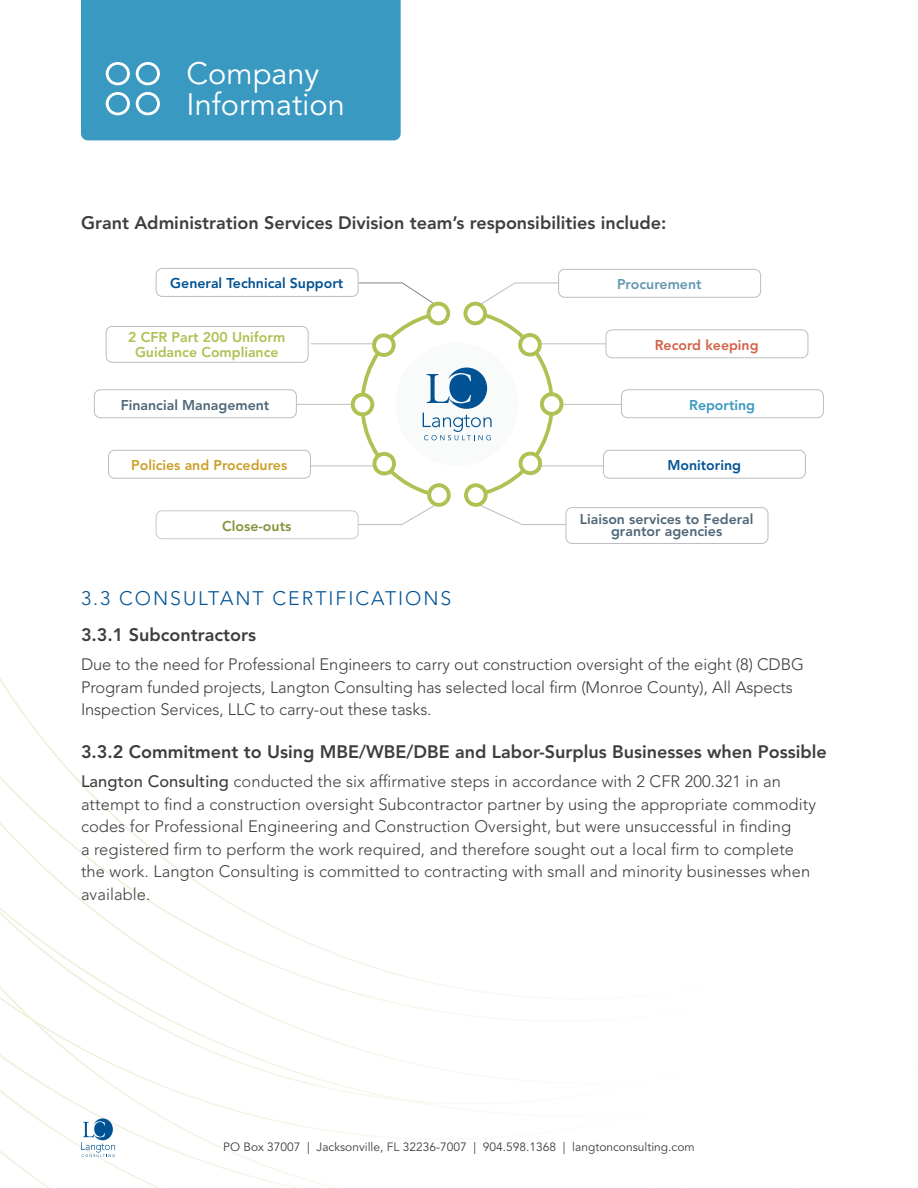
<style>
.page{position:relative;width:918px;height:1188px;background:#fff}
.page>*{position:absolute;margin:0;border:0;box-sizing:border-box;transform-origin:0 0}
.t1{font:30.75px/30px "Avenir LT Std";color:#fff}
.t2{font:300 19.5px "Avenir LT Std";letter-spacing:.1em;color:#005294}
.t3{font:800 18px "Avenir LT Std";color:#3e3e3f}
.t4{font:300 16.5px/22.5px "Avenir LT Std";letter-spacing:.005em;color:#3e3e3f}
.t5{font:800 14.1px/12.3px "Avenir LT Std";color:#4f6779;text-align:center}
.t6{font:800 14.1px/14.7px "Avenir LT Std";color:#aec153;text-align:center}
.t7{font:800 14.1px "Avenir LT Std";color:#005294}
.t8{font:800 14.1px "Avenir LT Std";color:#cb9f2a}
.t9{font:800 14.1px "Avenir LT Std";color:#d46148}
.t10{font:800 14.1px "Avenir LT Std";color:#6597ae}
.t11{font:800 14.1px "Avenir LT Std";color:#83933b}
.t12{font:800 14.1px "Avenir LT Std";color:#3999c1}
.t13{font:12px "Avenir LT Std";color:#3e3e3f}
.s1{font-weight:500}
</style>
<div class="page">
<svg style="left:0;top:678px;width:557px;height:439px"></svg>
<svg style="left:81px;top:1118px;width:34px;height:39px"></svg>
<hr style="left:311px;top:343px;width:62px;height:1px;background:#bcbdc0">
<hr style="left:296px;top:404px;width:58px;height:1px;background:#bcbdc0">
<hr style="left:311px;top:466px;width:62px;height:1px;background:#bcbdc0">
<hr style="left:539px;top:343px;width:68px;height:1px;background:#bcbdc0">
<hr style="left:564px;top:404px;width:57px;height:1px;background:#bcbdc0">
<hr style="left:542px;top:466px;width:62px;height:1px;background:#bcbdc0">
<div style="left:156px;top:268px;width:203px;height:29px;border:1px solid #bcbdc0;border-radius:6px"></div>
<div style="left:94px;top:390px;width:203px;height:28px;border:1px solid #bcbdc0;border-radius:6px"></div>
<div style="left:108px;top:450px;width:203px;height:28px;border:1px solid #bcbdc0;border-radius:6px"></div>
<div style="left:558px;top:269px;width:203px;height:29px;border:1px solid #bcbdc0;border-radius:6px"></div>
<div style="left:606px;top:329px;width:202px;height:29px;border:1px solid #bcbdc0;border-radius:6px"></div>
<div style="left:621px;top:389px;width:203px;height:29px;border:1px solid #bcbdc0;border-radius:6px"></div>
<div style="left:603px;top:450px;width:203px;height:29px;border:1px solid #bcbdc0;border-radius:6px"></div>
<div style="left:156px;top:510px;width:203px;height:29px;border:1px solid #c7c8ca;border-radius:6px"></div>
<div style="left:566px;top:507px;width:202px;height:37px;border:1px solid #bcbdc0;border-radius:6px"></div>
<svg style="left:351px;top:282px;width:216px;height:243px"></svg>
<div style="left:106px;top:326px;width:203px;height:37px;border:1px solid #bcbdc0;border-radius:6px"></div>
<div style="left:81px;top:0;width:320px;height:140px;background:#3999c1"></div>
<svg style="left:106px;top:92px;width:24px;height:23px"></svg>
<svg style="left:136px;top:92px;width:24px;height:23px"></svg>
<svg style="left:106px;top:62px;width:24px;height:23px"></svg>
<svg style="left:136px;top:62px;width:24px;height:23px"></svg>
<h1 class="t1" style="left:187px;top:60px;width:160px">Company<br>Information</h1>
<p class="t3" style="left:81px;top:212px;width:587px">Grant Administration Services Division team’s responsibilities include:</p>
<p class="t7" style="left:170px;top:275px;width:175px">General Technical Support</p>
<p class="t10" style="left:617px;top:276px;width:86px">Procurement</p>
<p class="t6" style="left:128px;top:330px;width:159px">2 CFR Part 200 Uniform<br>Guidance Compliance</p>
<p class="t9" style="left:655px;top:337px;width:105px">Record keeping</p>
<p class="t5" style="left:121px;top:399px;width:150px">Financial Management</p>
<p class="t12" style="left:689px;top:396px;width:68px">Reporting</p>
<p class="t8" style="left:131px;top:457px;width:158px">Policies and Procedures</p>
<p class="t7" style="left:667px;top:457px;width:75px">Monitoring</p>
<p class="t11" style="left:222px;top:517px;width:71px">Close-outs</p>
<p class="t5" style="left:580px;top:513px;width:175px">Liaison services to Federal grantor agencies</p>
<p class="t2" style="left:81px;top:587px;width:372px">3.3 CONSULTANT CERTIFICATIONS</p>
<p class="t3" style="left:81px;top:624px;width:177px">3.3.1 Subcontractors</p>
<p class="t4" style="left:81px;top:653px;width:724px">Due to the need for Professional Engineers to carry out construction oversight of the eight (8) CDBG<br>Program funded projects, Langton Consulting has selected local firm (Monroe County), All Aspects<br>Inspection Services, LLC to carry-out these tasks.</p>
<p class="t3" style="left:81px;top:741px;width:747px">3.3.2 Commitment to Using MBE/WBE/DBE and Labor-Surplus Businesses when Possible</p>
<p class="t4" style="left:81px;top:770px;width:737px"><span class="s1">Langton Consulting</span> conducted the six affirmative steps in accordance with 2 CFR 200.321 in an attempt to find a construction oversight Subcontractor partner by using the appropriate commodity codes for Professional Engineering and Construction Oversight, but were unsuccessful in finding<br>a registered firm to perform the work required, and therefore sought out a local firm to complete the work. Langton Consulting is committed to contracting with small and minority businesses when available.</p>
<p class="t13" style="left:223px;top:1140px;width:473px">PO Box 37007 | Jacksonville, FL 32236-7007 | 904.598.1368 | langtonconsulting.com</p>
</div>
